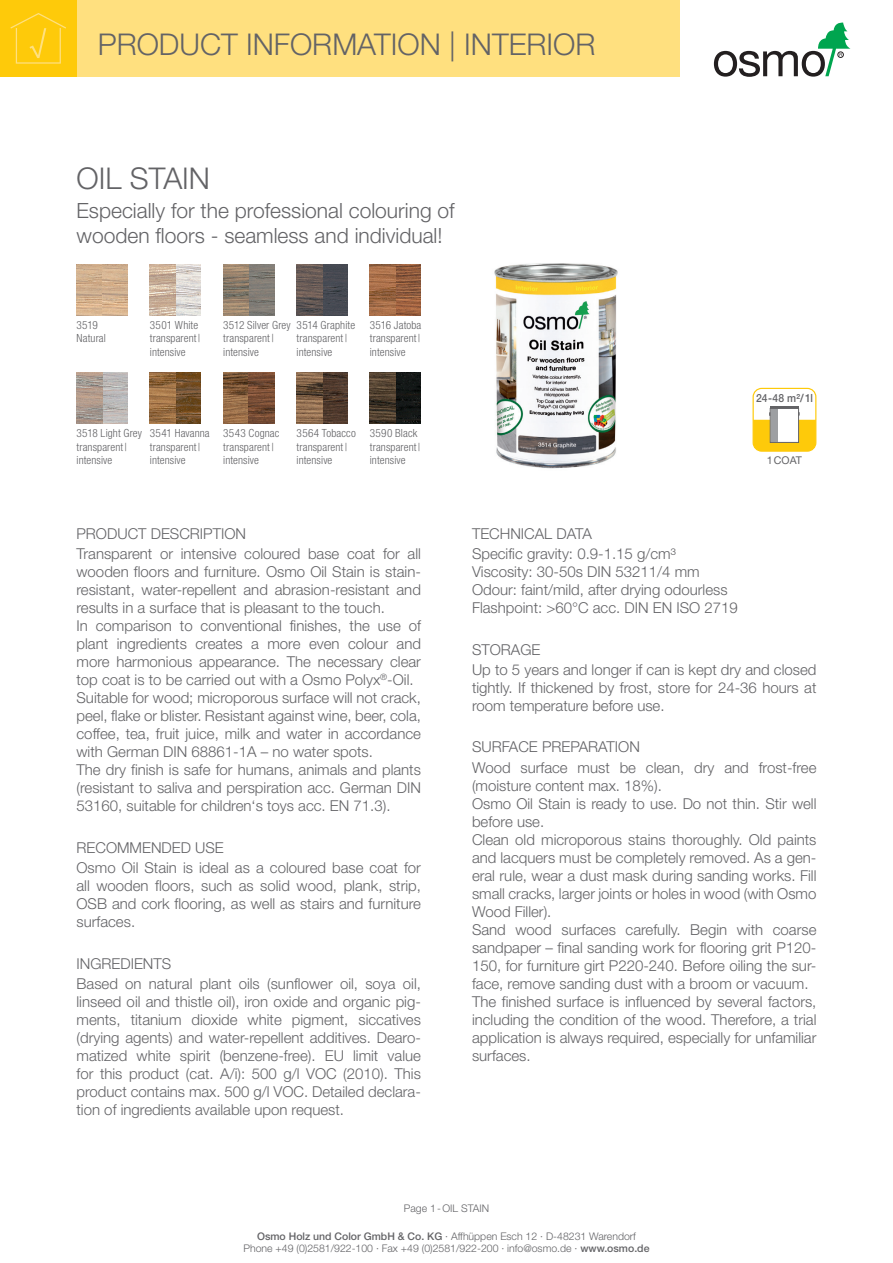
<style>
.page{position:relative;width:893px;height:1263px;background:#fff}
.page>*{position:absolute;margin:0;border:0;box-sizing:border-box;transform-origin:0 0}
.t1{font:300 30px "Helvetica Neue";color:#636366}
.t2{font:300 21px/25.2px "Helvetica Neue";color:#636366}
.t3{font:300 15px/18px "Helvetica Neue";color:#636366}
.t4{font:300 condensed 11.25px/13.5px "Helvetica Neue";letter-spacing:.01em;color:#636366}
.t5{font:500 11.25px "Helvetica Neue";letter-spacing:.01em;color:#636366;scale:.92 1}
.t6{font:10.65px "Helvetica Neue";color:#636366}
.t7{font:300 10.5px/12.6px "Helvetica Neue";color:#636366;text-align:center}
.s1{font-weight:500}
</style>
<div class="page">
<svg style="left:714px;top:23px;width:136px;height:54px"></svg>
<div style="left:77px;top:0;width:603px;height:77px;background:#ffe07f"></div>
<div style="left:0;top:0;width:77px;height:77px;background:#feca0a"></div>
<svg style="left:10px;top:13px;width:56px;height:51px"></svg>
<img style="left:150px;top:264px;width:51px;height:51px">
<img style="left:223px;top:264px;width:51px;height:51px">
<img style="left:296px;top:264px;width:52px;height:51px">
<img style="left:77px;top:264px;width:51px;height:51px">
<img style="left:370px;top:373px;width:51px;height:51px">
<img style="left:223px;top:373px;width:51px;height:51px">
<img style="left:297px;top:373px;width:51px;height:51px">
<img style="left:150px;top:373px;width:51px;height:51px">
<img style="left:77px;top:373px;width:51px;height:51px">
<img style="left:370px;top:264px;width:51px;height:51px">
<div style="left:753px;top:388px;width:63px;height:64px;border:1px solid #feca0a;border-radius:9px"></div>
<div style="left:770px;top:408px;width:29px;height:35px;background:#fff;border:1px solid #636366"></div>
<svg style="left:753px;top:412px;width:63px;height:39px"></svg>
<div style="left:771px;top:409px;width:6px;height:32px;background:#9d9fa2"></div>
<hr style="left:770px;top:406px;width:29px;height:2px;background:#636366">
<img style="left:494px;top:263px;width:124px;height:206px">
<h1 class="t1" style="left:98px;top:26px;width:499px">PRODUCT INFORMATION | INTERIOR</h1>
<h1 class="t1" style="left:77px;top:160px;width:135px">OIL STAIN</h1>
<h2 class="t2" style="left:77px;top:198px;width:380px">Especially for the professional colouring of wooden floors - seamless and individual!</h2>
<p class="t4" style="left:77px;top:318px;width:31px">3519<br>Natural</p>
<p class="t4" style="left:150px;top:318px;width:52px">3501 White transparent | intensive</p>
<p class="t4" style="left:223px;top:318px;width:69px">3512 Silver Grey transparent | intensive</p>
<p class="t4" style="left:297px;top:318px;width:60px">3514 Graphite transparent | intensive</p>
<p class="t4" style="left:370px;top:318px;width:53px;text-align:justify">3516 Jatoba transparent | intensive</p>
<p class="t4" style="left:77px;top:426px;width:67px">3518 Light Grey transparent | intensive</p>
<p class="t4" style="left:370px;top:426px;width:52px">3590 Black transparent | intensive</p>
<p class="t4" style="left:223px;top:426px;width:58px">3543 Cognac transparent | intensive</p>
<p class="t4" style="left:150px;top:426px;width:61px">3541 Havanna transparent | intensive</p>
<p class="t4" style="left:297px;top:426px;width:61px">3564 Tobacco transparent | intensive</p>
<p class="t3" style="left:77px;top:523px;width:346px;line-height:20.1px">PRODUCT DESCRIPTION<br>Transparent or intensive coloured base coat for all</p>
<p class="t3" style="left:77px;top:563px;width:346px">wooden floors and furniture. Osmo Oil Stain is stain&shy;resistant, water-repellent and abrasion-resistant and results in a surface that is pleasant to the touch.<br>In comparison to conventional finishes, the use of plant ingredients creates a more even colour and more harmonious appearance. The necessary clear top coat is to be carried out with a Osmo Polyx<sup>®</sup>-Oil.<br>Suitable for wood; microporous surface will not crack, peel, flake or blister. Resistant against wine, beer, cola, coffee, tea, fruit juice, milk and water in accordance with German DIN 68861-1A – no water spots.<br>The dry finish is safe for humans, animals and plants (resistant to saliva and perspiration acc. German DIN 53160, suitable for children‘s toys acc. EN 71.3).</p>
<p class="t3" style="left:77px;top:837px;width:346px;line-height:20.1px">RECOMMENDED USE<br>Osmo Oil Stain is ideal as a coloured base coat for</p>
<p class="t3" style="left:77px;top:876px;width:346px;text-align:justify">all wooden floors, such as solid wood, plank, strip, OSB and cork flooring, as well as stairs and furniture surfaces.</p>
<p class="t3" style="left:77px;top:953px;width:346px;line-height:20.1px">INGREDIENTS<br>Based on natural plant oils (sunflower oil, soya oil,</p>
<p class="t3" style="left:77px;top:992px;width:346px;text-align:justify">linseed oil and thistle oil), iron oxide and organic pig&shy;ments, titanium dioxide white pigment, siccatives (drying agents) and water-repellent additives. Dearo&shy;matized white spirit (benzene-free). EU limit value for this product (cat. A/i): 500 g/l VOC (2010). This product contains max. 500 g/l VOC. Detailed declara&shy;tion of ingredients available upon request.</p>
<p class="t5" style="left:756px;top:391px;width:63px">24-48 m²/ 1l</p>
<p class="t3" style="left:472px;top:523px;width:205px;line-height:20.1px">TECHNICAL DATA<br>Specific gravity: 0.9-1.15 g/cm³</p>
<p class="t3" style="left:472px;top:563px;width:267px">Viscosity: 30-50s DIN 53211/4 mm<br>Odour: faint/mild, after drying odourless<br>Flashpoint: &gt;60°C acc. DIN EN ISO 2719</p>
<p class="t6" style="left:767px;top:453px;width:36px">1COAT</p>
<p class="t3" style="left:472px;top:639px;width:346px;line-height:20.1px">STORAGE<br>Up to 5 years and longer if can is kept dry and closed</p>
<p class="t3" style="left:472px;top:678px;width:346px">tightly. If thickened by frost, store for 24-36 hours at room temperature before use.</p>
<p class="t3" style="left:472px;top:737px;width:346px;line-height:20.1px">SURFACE PREPARATION<br>Wood surface must be clean, dry and frost-free</p>
<p class="t3" style="left:472px;top:776px;width:346px">(moisture content max. 18%).<br>Osmo Oil Stain is ready to use. Do not thin. Stir well before use.<br>Clean old microporous stains thoroughly. Old paints and lacquers must be completely removed. As a gen&shy;eral rule, wear a dust mask during sanding works. Fill small cracks, larger joints or holes in wood (with Osmo Wood Filler).<br>Sand wood surfaces carefully. Begin with coarse sandpaper – final sanding work for flooring grit P120- 150, for furniture girt P220-240. Before oiling the sur&shy;face, remove sanding dust with a broom or vacuum.<br>The finished surface is influenced by several factors, including the condition of the wood. Therefore, a trial application is always required, especially for unfamiliar surfaces.</p>
<p class="t7" style="left:404px;top:1202px;width:87px">Page 1 - OIL STAIN</p>
<p class="t7" style="left:243px;top:1229px;width:408px"><span class="s1">Osmo Holz und Color GmbH &amp; Co. KG</span> · Affhüppen Esch 12 · D-48231 Warendorf<br>Phone +49 (0)2581/922-100 · Fax +49 (0)2581/922-200 · info@osmo.de · <span class="s1">www.osmo.de</span></p>
</div>
